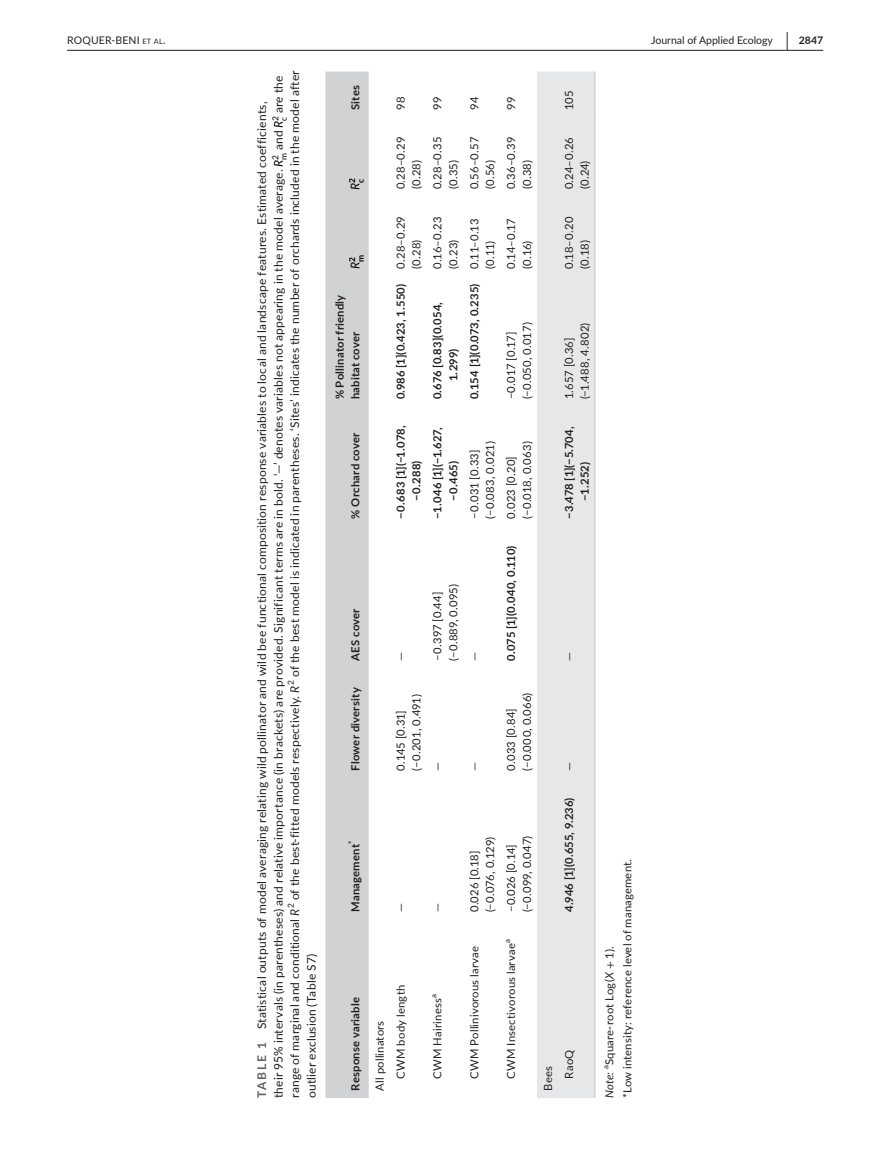
<style>
.page{position:relative;width:893px;height:1174px;background:#fff}
.page>*{position:absolute;margin:0;border:0;box-sizing:border-box;transform-origin:0 0}
.t1{font:700 19.5px "Lato";color:#231f20;scale:.48 1}
.t2{font:12px/16.5px "Lato";letter-spacing:.015em;color:#231f20}
.t3{font:italic 12px "Lato";color:#000}
.t4{font:11.25px/15.8px "Lato";letter-spacing:.015em;color:#231f20}
.t5{font:700 11.25px/15.8px "Lato";letter-spacing:.015em;color:#231f20}
.t6{font:11.25px/15.8px "Lato";letter-spacing:-.005em;color:#231f20}
.t7{font:700 11.25px "Lato";letter-spacing:-.01em;color:#231f20}
.t8{font:italic 11.25px "Lato";color:#231f20}
.t9{font:10.5px "Lato";color:#231f20}
.t10{font:10.5px "Lato";letter-spacing:.015em;color:#231f20}
.t11{font:700 10.5px "Lato";color:#231f20}
.t12{font:700 8.4px "Lato";color:#000}
.t13{font:7.8px "Lato";color:#231f20}
.t14{font:700 7.8px "Lato";color:#231f20}
.s1{font-size:7.35px}
.s2{font-style:italic}
.s3{font-weight:700;color:#636366}
.s4{font-style:italic;color:#000}
.s5{font-family:"STIX"}
</style>
<div class="page">
<hr style="left:67px;top:50px;width:756px;height:1px;background:#231f20">
<svg style="left:325px;top:72px;width:44px;height:1026px;fill:#d1d2d4"></svg>
<div style="left:537px;top:72px;width:57px;height:1026px;background:#e6e7e9"></div>
<hr style="left:594px;top:919px;width:2px;height:179px;background:#d1d2d4">
<hr style="left:594px;top:778px;width:2px;height:141px;background:#d1d2d4">
<hr style="left:594px;top:668px;width:2px;height:110px;background:#d1d2d4">
<hr style="left:594px;top:526px;width:2px;height:142px;background:#d1d2d4">
<hr style="left:594px;top:407px;width:2px;height:119px;background:#d1d2d4">
<hr style="left:594px;top:276px;width:2px;height:131px;background:#d1d2d4">
<hr style="left:594px;top:197px;width:2px;height:79px;background:#d1d2d4">
<hr style="left:594px;top:117px;width:2px;height:80px;background:#d1d2d4">
<hr style="left:594px;top:72px;width:2px;height:45px;background:#d1d2d4">
<h1 class="t1" style="left:786px;top:25px;width:7px">|</h1>
<p class="t10" style="left:67px;top:33px;width:100px">ROQUER-BENI <span class="s1">et al</span>.</p>
<p class="t9" style="left:651px;top:33px;width:123px">Journal of Applied Ecology</p>
<p class="t11" style="left:799px;top:33px;width:26px">2847</p>
<p class="t2" style="left:270px;top:1098px;width:1029px;text-indent:977px;rotate:-90deg"><sub>c</sub> are the range of marginal and conditional <span class="s2">R</span><sup>2</sup> of the best-fitted models respectively. <span class="s2">R</span><sup>2</sup> of the best model is indicated in parentheses. ‘Sites’ indicates the number of orchards included in the model after outlier exclusion (Table S7)</p>
<p class="t2" style="left:253px;top:1098px;width:998px;rotate:-90deg"><span class="s3">TABLE 1</span> Statistical outputs of model averaging relating wild pollinator and wild bee functional composition response variables to local and landscape features. Estimated coefficients, their 95% intervals (in parentheses) and relative importance (in brackets) are provided. Significant terms are in bold. ‘—’ denotes variables not appearing in the model average. <span class="s4">R</span><sup>2</sup></p>
<p class="t2" style="left:270px;top:160px;width:45px;rotate:-90deg"><sub>m</sub> and <span class="s4">R</span><sup>2</sup></p>
<p class="t5" style="left:347px;top:110px;width:26px;rotate:-90deg">Sites</p>
<p class="t3" style="left:348px;top:190px;width:13px;rotate:-90deg">R<sup>2</sup></p>
<p class="t12" style="left:356px;top:183px;width:6px;rotate:-90deg">c</p>
<p class="t3" style="left:348px;top:269px;width:13px;rotate:-90deg">R<sup>2</sup></p>
<p class="t12" style="left:356px;top:262px;width:9px;rotate:-90deg">m</p>
<p class="t5" style="left:331px;top:399px;width:106px;rotate:-90deg">% Pollinator friendly habitat cover</p>
<p class="t5" style="left:347px;top:518px;width:87px;rotate:-90deg">% Orchard cover</p>
<p class="t5" style="left:347px;top:660px;width:54px;rotate:-90deg">AES cover</p>
<p class="t5" style="left:347px;top:770px;width:85px;rotate:-90deg">Flower diversity</p>
<p class="t14" style="left:346px;top:844px;width:5px;rotate:-90deg">*</p>
<p class="t5" style="left:347px;top:912px;width:69px;rotate:-90deg">Management</p>
<p class="t5" style="left:347px;top:1090px;width:95px;rotate:-90deg">Response variable</p>
<p class="t4" style="left:392px;top:110px;width:15px;rotate:-90deg">98</p>
<p class="t4" style="left:429px;top:110px;width:15px;rotate:-90deg">99</p>
<p class="t4" style="left:466px;top:110px;width:14px;rotate:-90deg">94</p>
<p class="t4" style="left:503px;top:110px;width:15px;rotate:-90deg">99</p>
<p class="t4" style="left:392px;top:189px;width:54px;rotate:-90deg">0.28–0.29 (0.28)</p>
<p class="t4" style="left:429px;top:189px;width:54px;rotate:-90deg">0.28–0.35 (0.35)</p>
<p class="t4" style="left:466px;top:189px;width:54px;rotate:-90deg">0.56–0.57 (0.56)</p>
<p class="t4" style="left:503px;top:189px;width:54px;rotate:-90deg">0.36–0.39 (0.38)</p>
<p class="t4" style="left:392px;top:269px;width:54px;rotate:-90deg">0.28–0.29 (0.28)</p>
<p class="t5" style="left:392px;top:399px;width:117px;rotate:-90deg">0.986 [1](0.423, 1.550)</p>
<p class="t4" style="left:429px;top:269px;width:53px;rotate:-90deg">0.16–0.23 (0.23)</p>
<p class="t5" style="left:429px;top:381px;width:81px;text-indent:-18px;rotate:-90deg">0.676 [0.83](0.054,<br>1.299)</p>
<p class="t4" style="left:466px;top:269px;width:52px;rotate:-90deg">0.11–0.13 (0.11)</p>
<p class="t5" style="left:466px;top:399px;width:117px;rotate:-90deg">0.154 [1](0.073, 0.235)</p>
<p class="t4" style="left:503px;top:269px;width:52px;rotate:-90deg">0.14–0.17 (0.16)</p>
<p class="t4" style="left:503px;top:399px;width:78px;rotate:-90deg">−0.017 [0.17] (−0.050, 0.017)</p>
<p class="t5" style="left:392px;top:500px;width:77px;text-indent:-18px;rotate:-90deg">−0.683 [1](−1.078, −0.288)</p>
<p class="t5" style="left:429px;top:500px;width:75px;text-indent:-18px;rotate:-90deg">−1.046 [1](−1.627, −0.465)</p>
<p class="t4" style="left:466px;top:518px;width:79px;rotate:-90deg">−0.031 [0.33] (−0.083, 0.021)</p>
<p class="t4" style="left:503px;top:518px;width:79px;rotate:-90deg">0.023 [0.20] (−0.018, 0.063)</p>
<p class="t4" style="left:392px;top:660px;width:10px;rotate:-90deg">—</p>
<p class="t4" style="left:429px;top:660px;width:78px;rotate:-90deg">−0.397 [0.44] (−0.889, 0.095)</p>
<p class="t4" style="left:466px;top:660px;width:10px;rotate:-90deg">—</p>
<p class="t7" style="left:503px;top:660px;width:117px;rotate:-90deg">0.075 [1](0.040, 0.110)</p>
<p class="t4" style="left:561px;top:110px;width:21px;rotate:-90deg">105</p>
<p class="t4" style="left:561px;top:189px;width:54px;rotate:-90deg">0.24–0.26 (0.24)</p>
<p class="t4" style="left:561px;top:269px;width:53px;rotate:-90deg">0.18–0.20 (0.18)</p>
<p class="t4" style="left:561px;top:399px;width:78px;rotate:-90deg">1.657 [0.36] (−1.488, 4.802)</p>
<p class="t5" style="left:561px;top:500px;width:76px;text-indent:-18px;rotate:-90deg">−3.478 [1](−5.704, −1.252)</p>
<p class="t4" style="left:561px;top:660px;width:10px;rotate:-90deg">—</p>
<p class="t6" style="left:392px;top:770px;width:78px;rotate:-90deg">0.145 [0.31] (−0.201, 0.491)</p>
<p class="t4" style="left:429px;top:770px;width:10px;rotate:-90deg">—</p>
<p class="t4" style="left:392px;top:912px;width:10px;rotate:-90deg">—</p>
<p class="t4" style="left:429px;top:912px;width:10px;rotate:-90deg">—</p>
<p class="t4" style="left:369px;top:1078px;width:95px;line-height:21px;text-indent:-12px;rotate:-90deg">All pollinators<br>CWM body length</p>
<p class="t13" style="left:428px;top:998px;width:5px;rotate:-90deg">a</p>
<p class="t4" style="left:429px;top:1078px;width:82px;rotate:-90deg">CWM Hairiness</p>
<p class="t4" style="left:466px;top:770px;width:10px;rotate:-90deg">—</p>
<p class="t4" style="left:503px;top:770px;width:79px;rotate:-90deg">0.033 [0.84] (−0.000, 0.066)</p>
<p class="t6" style="left:466px;top:912px;width:77px;rotate:-90deg">0.026 [0.18] (−0.076, 0.129)</p>
<p class="t4" style="left:503px;top:912px;width:78px;rotate:-90deg">−0.026 [0.14] (−0.099, 0.047)</p>
<p class="t4" style="left:466px;top:1078px;width:134px;rotate:-90deg">CWM Pollinivorous larvae</p>
<p class="t13" style="left:502px;top:943px;width:5px;rotate:-90deg">a</p>
<p class="t4" style="left:503px;top:1078px;width:137px;rotate:-90deg">CWM Insectivorous larvae</p>
<p class="t4" style="left:561px;top:770px;width:10px;rotate:-90deg">—</p>
<p class="t5" style="left:561px;top:912px;width:116px;rotate:-90deg">4.946 [1](0.655, 9.236)</p>
<p class="t4" style="left:537px;top:1078px;width:30px;line-height:21px;text-indent:-12px;rotate:-90deg">Bees<br>RaoQ</p>
<p class="t4" style="left:600px;top:1098px;width:240px;line-height:18px;text-indent:33px;rotate:-90deg">Square-root Log(<span class="s2">X</span> <span class="s5">+</span> 1).<br>*Low intensity: reference level of management.</p>
<p class="t13" style="left:600px;top:1069px;width:5px;rotate:-90deg">a</p>
<p class="t8" style="left:601px;top:1098px;width:28px;rotate:-90deg">Note:</p>
</div>
